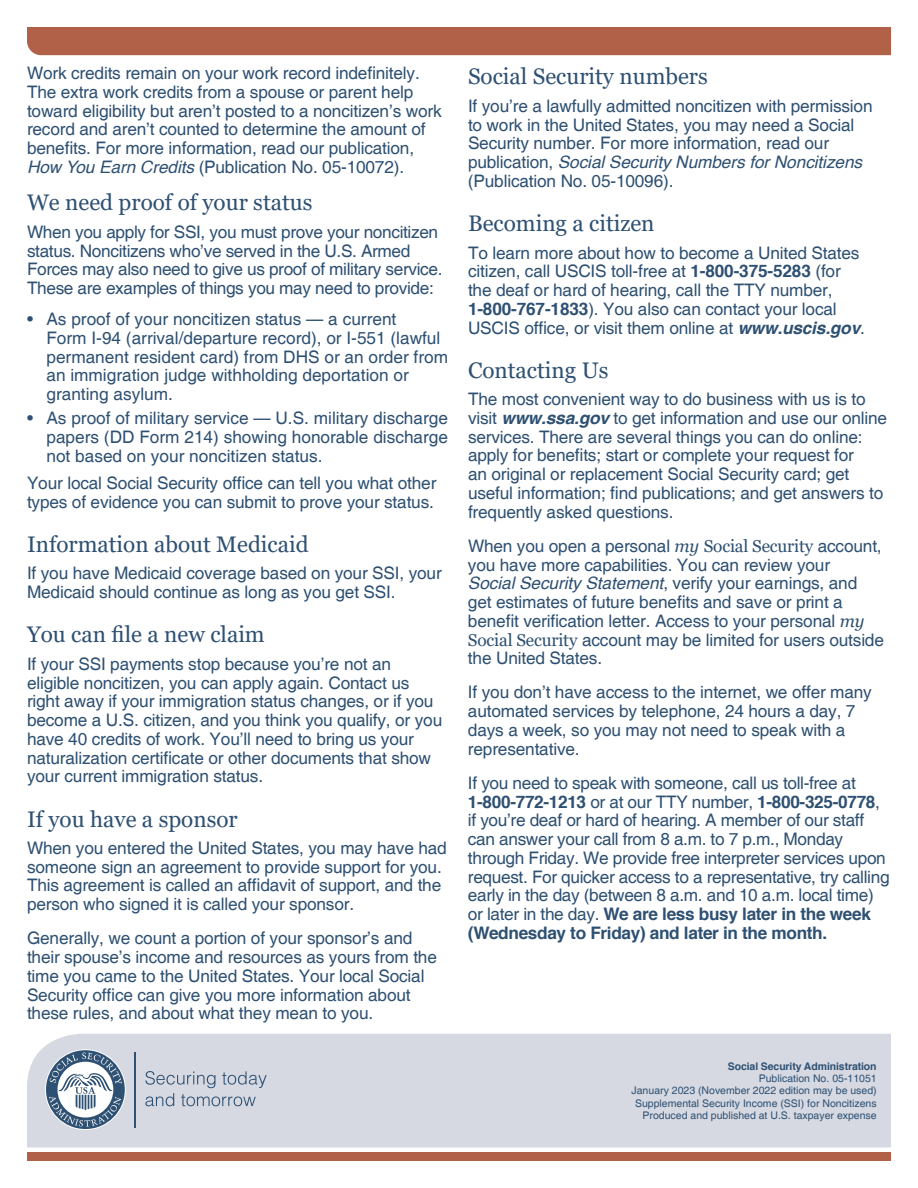
<style>
.page{position:relative;width:918px;height:1188px;background:#fff}
.page>*{position:absolute;margin:0;border:0;box-sizing:border-box;transform-origin:0 0}
.t1{font:22.5px "Georgia";color:#2e5072}
.t2{font:17.25px/18.8px "Helvetica";letter-spacing:-.01em;color:#2e5072}
.t3{font:10.5px "Helvetica";color:#2e5072}
.t4{font:700 10.5px "Helvetica";letter-spacing:-.01em;color:#2e5072}
.s1{font-style:italic}
.s2{font-weight:700}
.s3{font-weight:700;font-style:italic}
.s4{font-family:"Georgia";font-style:italic}
.s5{font-family:"Georgia"}
</style>
<div class="page">
<div style="left:27px;top:27px;width:864px;height:28px;background:#b26149"></div>
<div style="left:27px;top:1034px;width:864px;height:113px;background:#d6d9e2"></div>
<div style="left:27px;top:1153px;width:864px;height:8px;background:#b26149"></div>
<svg style="left:145px;top:1071px;width:122px;height:35px;background:#bcc3d0"></svg>
<hr style="left:135px;top:1052px;width:1px;height:75px;background:#2e5072">
<svg style="left:45px;top:1049px;width:81px;height:81px"></svg>
<svg style="left:46px;top:1050px;width:79px;height:79px"></svg>
<svg style="left:49px;top:1053px;width:73px;height:74px"></svg>
<p class="t2" style="left:27px;top:64px;width:416px">Work credits remain on your work record indefinitely.<br>The extra work credits from a spouse or parent help toward eligibility but aren’t posted to a noncitizen’s work record and aren’t counted to determine the amount of benefits. For more information, read our publication, <span class="s1">How You Earn Credits</span> (Publication No. 05-10072).</p>
<h1 class="t1" style="left:27px;top:189px;width:287px">We need proof of your status</h1>
<p class="t2" style="left:27px;top:223px;width:417px">When you apply for SSI, you must prove your noncitizen status. Noncitizens who’ve served in the U.S. Armed Forces may also need to give us proof of military service.<br>These are examples of things you may need to provide:</p>
<p class="t2" style="left:46px;top:310px;width:403px;text-indent:-19px">• As proof of your noncitizen status — a current<br>Form I-94 (arrival/departure record), or I-551 (lawful permanent resident card) from DHS or an order from an immigration judge withholding deportation or granting asylum.</p>
<p class="t2" style="left:46px;top:409px;width:403px;text-align:justify;text-indent:-19px">• As proof of military service — U.S. military discharge papers (DD Form 214) showing honorable discharge not based on your noncitizen status.</p>
<p class="t2" style="left:27px;top:474px;width:411px">Your local Social Security office can tell you what other types of evidence you can submit to prove your status.</p>
<h1 class="t1" style="left:27px;top:531px;width:283px">Information about Medicaid</h1>
<p class="t2" style="left:27px;top:565px;width:416px">If you have Medicaid coverage based on your SSI, your<br>Medicaid should continue as long as you get SSI.</p>
<h1 class="t1" style="left:27px;top:621px;width:239px">You can file a new claim</h1>
<p class="t2" style="left:27px;top:655px;width:417px">If your SSI payments stop because you’re not an eligible noncitizen, you can apply again. Contact us right away if your immigration status changes, or if you become a U.S. citizen, and you think you qualify, or you have 40 credits of work. You’ll need to bring us your naturalization certificate or other documents that show your current immigration status.</p>
<h1 class="t1" style="left:27px;top:805px;width:212px">If you have a sponsor</h1>
<p class="t2" style="left:27px;top:839px;width:421px">When you entered the United States, you may have had someone sign an agreement to provide support for you.<br>This agreement is called an affidavit of support, and the person who signed it is called your sponsor.</p>
<p class="t2" style="left:27px;top:930px;width:411px">Generally, we count a portion of your sponsor’s and their spouse’s income and resources as yours from the time you came to the United States. Your local Social Security office can give you more information about these rules, and about what they mean to you.</p>
<h1 class="t1" style="left:468px;top:63px;width:241px">Social Security numbers</h1>
<p class="t2" style="left:468px;top:97px;width:406px">If you’re a lawfully admitted noncitizen with permission to work in the United States, you may need a Social Security number. For more information, read our publication, <span class="s1">Social Security Numbers for Noncitizens </span>(Publication No. 05-10096).</p>
<h1 class="t1" style="left:468px;top:210px;width:188px">Becoming a citizen</h1>
<p class="t2" style="left:468px;top:244px;width:398px">To learn more about how to become a United States citizen, call USCIS toll-free at <span class="s2">1-800-375-5283</span> (for the deaf or hard of hearing, call the TTY number, <span class="s2">1-800-767-1833</span>). You also can contact your local USCIS office, or visit them online at <span class="s3">www.uscis.gov</span>.</p>
<h1 class="t1" style="left:468px;top:356px;width:142px">Contacting Us</h1>
<p class="t2" style="left:468px;top:390px;width:421px">The most convenient way to do business with us is to visit <span class="s3">www.ssa.gov</span> to get information and use our online services. There are several things you can do online: apply for benefits; start or complete your request for<br>an original or replacement Social Security card; get useful information; find publications; and get answers to frequently asked questions.</p>
<p class="t2" style="left:468px;top:537px;width:418px">When you open a personal <span class="s4">my</span> <span class="s5">Social Security</span> account, you have more capabilities. You can review your<br><span class="s1">Social Security Statement</span>, verify your earnings, and get estimates of future benefits and save or print a benefit verification letter. Access to your personal <span class="s4">my </span><span class="s5">Social Security</span> account may be limited for users outside the United States.</p>
<p class="t2" style="left:468px;top:684px;width:405px">If you don’t have access to the internet, we offer many automated services by telephone, 24 hours a day, 7 days a week, so you may not need to speak with a representative.</p>
<p class="t2" style="left:468px;top:774px;width:423px">If you need to speak with someone, call us toll-free at <span class="s2">1-800-772-1213</span> or at our TTY number, <span class="s2">1-800-325-0778</span>, if you’re deaf or hard of hearing. A member of our staff can answer your call from 8 a.m. to 7 p.m., Monday through Friday. We provide free interpreter services upon request. For quicker access to a representative, try calling early in the day (between 8 a.m. and 10 a.m. local time) or later in the day. <span class="s2">We are less busy later in the week (Wednesday to Friday) and later in the month.</span></p>
<p class="t4" style="left:728px;top:1058px;width:150px">Social Security Administration</p>
<p class="t3" style="left:759px;top:1072px;width:119px">Publication No. 05-11051</p>
<p class="t3" style="left:632px;top:1085px;width:247px">January 2023 (November 2022 edition may be used)</p>
<p class="t3" style="left:635px;top:1097px;width:243px">Supplemental Security Income (SSI) for Noncitizens</p>
<p class="t3" style="left:643px;top:1109px;width:236px">Produced and published at U.S. taxpayer expense</p>
</div>
